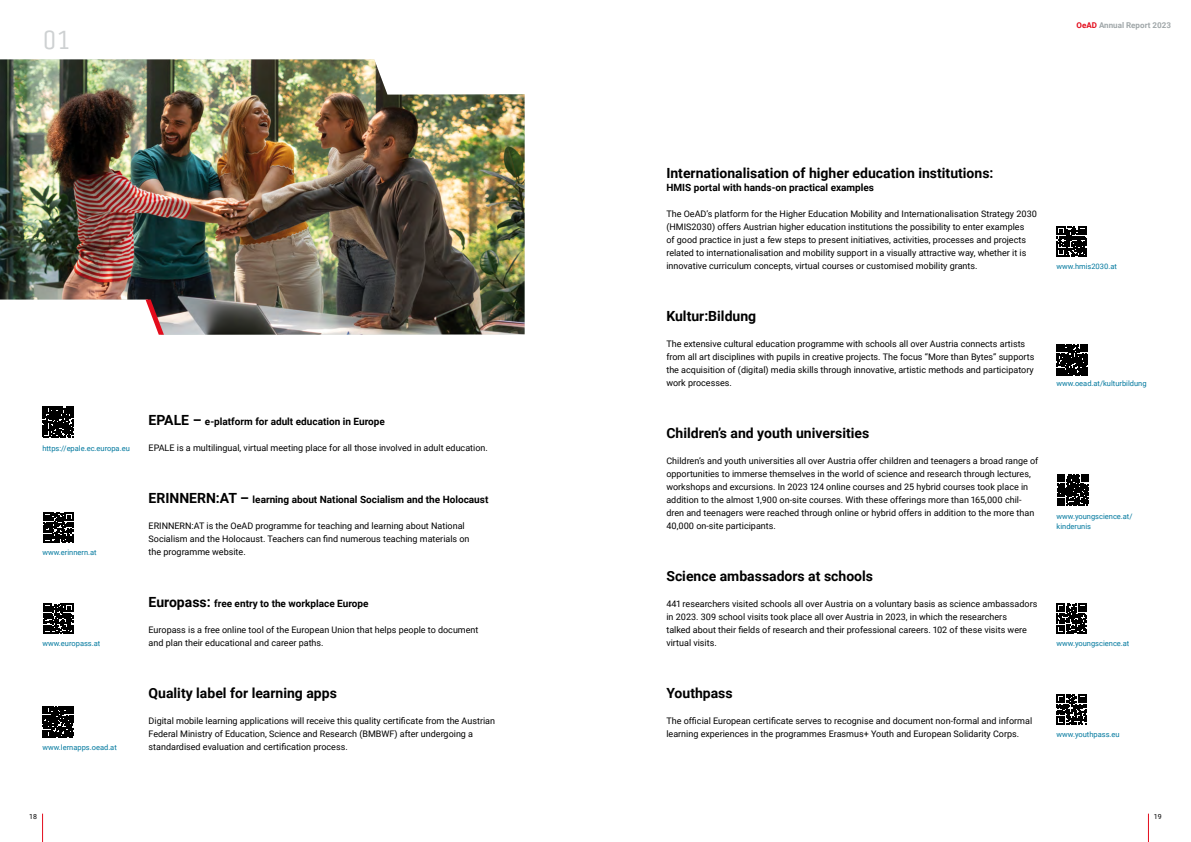
<style>
.page{position:relative;width:1191px;height:842px;background:#fff}
.page>*{position:absolute;margin:0;border:0;box-sizing:border-box;transform-origin:0 0}
.t1{font:28px "Unica One";color:#ced1d2}
.t2{font:700 14px "Roboto";color:#000}
.t3{font:700 10px "Roboto";color:#000}
.t4{font:9px/13px "Roboto";color:#000}
.t5{font:700 8px "Roboto";color:#a0a7a9}
.t6{font:7.5px/10px "Roboto";color:#00789e}
.t7{font:7px "Roboto";color:#000}
.s1{font-size:14px}
.s2{color:#e30c1c}
</style>
<div class="page">
<img style="left:0;top:59px;width:524px;height:276px">
<svg style="left:43px;top:603px;width:30px;height:30px"></svg>
<svg style="left:43px;top:512px;width:30px;height:30px"></svg>
<svg style="left:43px;top:706px;width:31px;height:31px"></svg>
<svg style="left:1056px;top:227px;width:30px;height:30px"></svg>
<svg style="left:1056px;top:694px;width:30px;height:30px"></svg>
<svg style="left:1056px;top:603px;width:30px;height:31px"></svg>
<svg style="left:1057px;top:474px;width:31px;height:31px"></svg>
<svg style="left:1056px;top:344px;width:31px;height:31px"></svg>
<svg style="left:145px;top:299px;width:19px;height:36px"></svg>
<svg style="left:43px;top:406px;width:31px;height:31px"></svg>
<svg style="left:42px;top:814px;width:1px;height:28px"></svg>
<svg style="left:1148px;top:814px;width:1px;height:28px"></svg>
<h1 class="t1" style="left:43px;top:23px;width:30px">01</h1>
<p class="t3" style="left:149px;top:415px;width:238px"><span class="s1">EPALE –</span> e-platform for adult education in Europe</p>
<p class="t6" style="left:42px;top:443px;width:89px">https://epale.ec.europa.eu</p>
<p class="t4" style="left:149px;top:441px;width:341px">EPALE is a multilingual, virtual meeting place for all those involved in adult education.</p>
<p class="t6" style="left:43px;top:547px;width:56px">www.erinnern.at</p>
<p class="t6" style="left:43px;top:638px;width:59px">www.europass.at</p>
<p class="t6" style="left:43px;top:742px;width:76px">www.lernapps.oead.at</p>
<p class="t7" style="left:29px;top:811px;width:9px">18</p>
<p class="t3" style="left:149px;top:493px;width:341px"><span class="s1">ERINNERN:AT –</span> learning about National Socialism and the Holocaust</p>
<p class="t4" style="left:149px;top:519px;width:322px">ERINNERN:AT is the OeAD programme for teaching and learning about National<br>Socialism and the Holocaust. Teachers can find numerous teaching materials on the programme website.</p>
<p class="t3" style="left:149px;top:597px;width:221px"><span class="s1">Europass:</span> free entry to the workplace Europe</p>
<p class="t4" style="left:149px;top:623px;width:331px">Europass is a free online tool of the European Union that helps people to document and plan their educational and career paths.</p>
<h2 class="t2" style="left:149px;top:684px;width:190px">Quality label for learning apps</h2>
<p class="t4" style="left:149px;top:714px;width:348px">Digital mobile learning applications will receive this quality certificate from the Austrian<br>Federal Ministry of Education, Science and Research (BMBWF) after undergoing a standardised evaluation and certification process.</p>
<p class="t5" style="left:1076px;top:20px;width:96px"><span class="s2">OeAD</span> Annual Report 2023</p>
<h2 class="t2" style="left:666px;top:164px;width:329px">Internationalisation of higher education institutions:</h2>
<p class="t3" style="left:666px;top:181px;width:209px">HMIS portal with hands-on practical examples</p>
<p class="t4" style="left:666px;top:207px;width:372px">The OeAD’s platform for the Higher Education Mobility and Internationalisation Strategy 2030 (HMIS2030) offers Austrian higher education institutions the possibility to enter examples<br>of good practice in just a few steps to present initiatives, activities, processes and projects related to internationalisation and mobility support in a visually attractive way, whether it is innovative curriculum concepts, virtual courses or customised mobility grants.</p>
<h2 class="t2" style="left:666px;top:307px;width:91px">Kultur:Bildung</h2>
<p class="t4" style="left:666px;top:337px;width:369px">The extensive cultural education programme with schools all over Austria connects artists from all art disciplines with pupils in creative projects. The focus “More than Bytes” supports the acquisition of (digital) media skills through innovative, artistic methods and participatory work processes.</p>
<h2 class="t2" style="left:666px;top:424px;width:204px">Children’s and youth universities</h2>
<p class="t4" style="left:666px;top:454px;width:373px">Children’s and youth universities all over Austria offer children and teenagers a broad range of opportunities to immerse themselves in the world of science and research through lectures, workshops and excursions. In 2023 124 online courses and 25 hybrid courses took place in addition to the almost 1,900 on-site courses. With these offerings more than 165,000 chil&shy;dren and teenagers were reached through online or hybrid offers in addition to the more than 40,000 on-site participants.</p>
<h2 class="t2" style="left:666px;top:567px;width:208px">Science ambassadors at schools</h2>
<p class="t4" style="left:666px;top:597px;width:372px">441 researchers visited schools all over Austria on a voluntary basis as science ambassadors in 2023. 309 school visits took place all over Austria in 2023, in which the researchers<br>talked about their fields of research and their professional careers. 102 of these visits were virtual visits.</p>
<h2 class="t2" style="left:666px;top:684px;width:68px">Youthpass</h2>
<p class="t4" style="left:666px;top:714px;width:367px">The official European certificate serves to recognise and document non-formal and informal learning experiences in the programmes Erasmus+ Youth and European Solidarity Corps.</p>
<p class="t6" style="left:1056px;top:261px;width:62px">www.hmis2030.at</p>
<p class="t6" style="left:1056px;top:378px;width:92px">www.oead.at/kulturbildung</p>
<p class="t6" style="left:1056px;top:511px;width:77px">www.youngscience.at/ kinderunis</p>
<p class="t6" style="left:1056px;top:638px;width:74px">www.youngscience.at</p>
<p class="t6" style="left:1056px;top:729px;width:65px">www.youthpass.eu</p>
<p class="t7" style="left:1153px;top:811px;width:9px">19</p>
</div>
